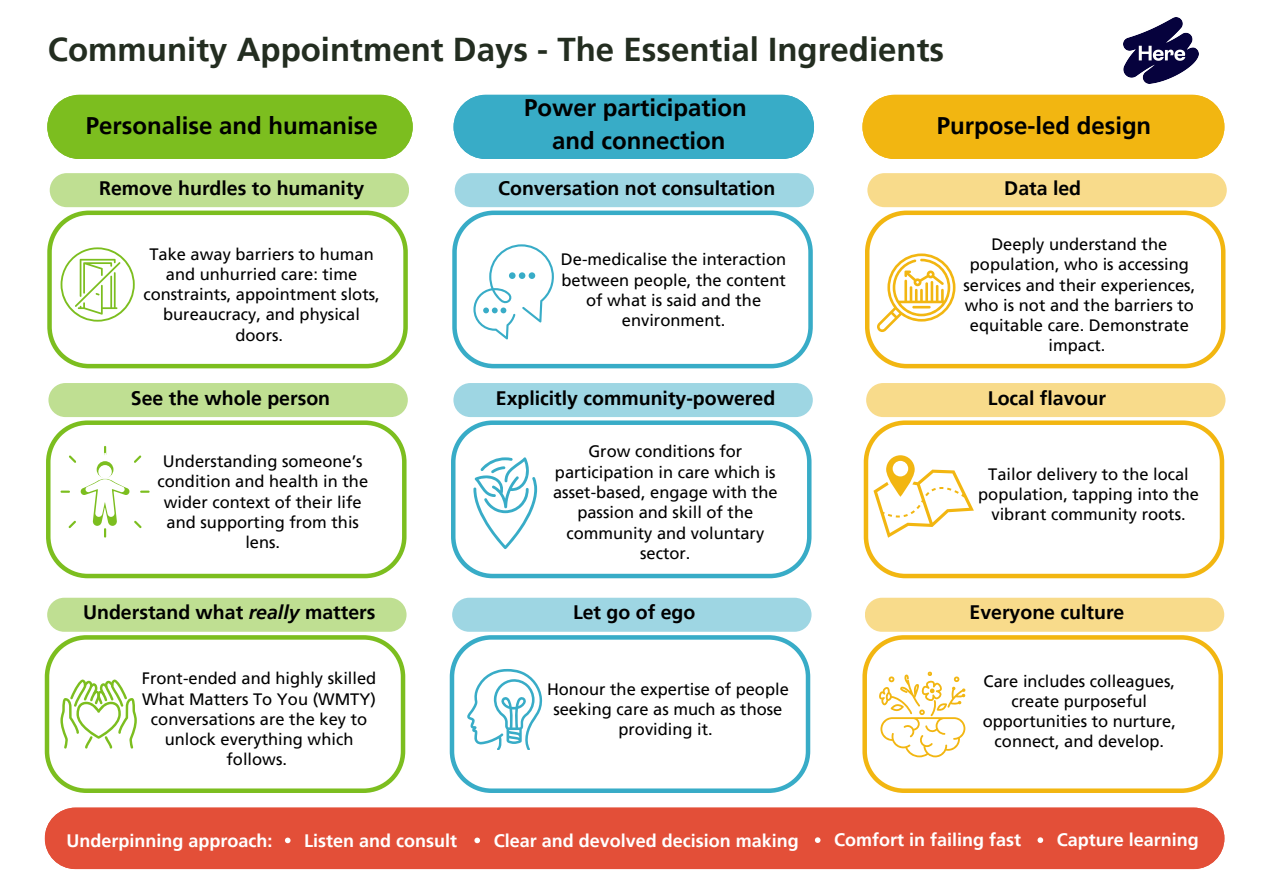
<style>
.page{position:relative;width:1263px;height:894px;background:#fff}
.page>*{position:absolute;margin:0;border:0;box-sizing:border-box;transform-origin:0 0}
.t1{font:700 33px "Frutiger LT Pro";color:#232d20}
.t2{font:700 24px "Frutiger LT Pro";color:#000}
.t3{font:700 19.5px "Frutiger LT Pro";color:#000}
.t4{font:700 18px "Frutiger LT Pro";color:#fff}
.t5{font:16.5px/20.2px "Frutiger LT Pro";color:#000;text-align:center}
.s1{font-style:italic}
</style>
<div class="page">
<div style="left:862px;top:95px;width:362px;height:64px;background:#f2b611"></div>
<div style="left:454px;top:95px;width:360px;height:64px;background:#38acc7"></div>
<div style="left:47px;top:95px;width:366px;height:64px;background:#7cbe1f"></div>
<svg style="left:47px;top:210px;width:361px;height:158px"></svg>
<svg style="left:61px;top:247px;width:74px;height:74px"></svg>
<div style="left:50px;top:173px;width:359px;height:34px;background:#bfdf92;border-radius:17px"></div>
<svg style="left:46px;top:420px;width:361px;height:158px"></svg>
<div style="left:48px;top:383px;width:360px;height:34px;background:#bfdf92;border-radius:17px"></div>
<svg style="left:45px;top:635px;width:360px;height:157px"></svg>
<div style="left:47px;top:597px;width:360px;height:34px;background:#bfdf92;border-radius:17px"></div>
<svg style="left:452px;top:210px;width:361px;height:158px"></svg>
<div style="left:455px;top:173px;width:359px;height:34px;background:#9ed6e3;border-radius:17px"></div>
<svg style="left:451px;top:420px;width:360px;height:158px"></svg>
<div style="left:453px;top:383px;width:360px;height:34px;background:#9ed6e3;border-radius:17px"></div>
<svg style="left:450px;top:635px;width:360px;height:157px"></svg>
<div style="left:452px;top:597px;width:359px;height:34px;background:#9ed6e3;border-radius:17px"></div>
<svg style="left:865px;top:210px;width:360px;height:158px"></svg>
<div style="left:867px;top:173px;width:360px;height:34px;background:#f8db8b;border-radius:17px"></div>
<svg style="left:864px;top:420px;width:360px;height:158px"></svg>
<div style="left:866px;top:383px;width:359px;height:34px;background:#f8db8b;border-radius:17px"></div>
<svg style="left:862px;top:635px;width:361px;height:157px"></svg>
<div style="left:865px;top:597px;width:359px;height:34px;background:#f8db8b;border-radius:17px"></div>
<svg style="left:473px;top:244px;width:81px;height:95px"></svg>
<svg style="left:473px;top:457px;width:64px;height:92px"></svg>
<svg style="left:467px;top:668px;width:75px;height:81px"></svg>
<svg style="left:60px;top:679px;width:77px;height:69px"></svg>
<svg style="left:97px;top:461px;width:16px;height:17px"></svg>
<div style="left:98px;top:465px;width:14px;height:13px;background:#fff;border-radius:50%"></div>
<svg style="left:104px;top:446px;width:2px;height:14px"></svg>
<svg style="left:128px;top:455px;width:13px;height:11px"></svg>
<svg style="left:69px;top:455px;width:13px;height:11px"></svg>
<svg style="left:61px;top:478px;width:88px;height:59px"></svg>
<svg style="left:877px;top:253px;width:78px;height:79px"></svg>
<svg style="left:873px;top:455px;width:100px;height:82px"></svg>
<svg style="left:879px;top:671px;width:86px;height:86px"></svg>
<img style="left:1123px;top:17px;width:76px;height:66px">
<div style="left:45px;top:807px;width:1179px;height:61px;background:#e34f38"></div>
<svg style="left:285px;top:837px;width:6px;height:6px"></svg>
<svg style="left:474px;top:837px;width:6px;height:6px"></svg>
<svg style="left:815px;top:837px;width:5px;height:5px"></svg>
<svg style="left:1037px;top:837px;width:6px;height:5px"></svg>
<p class="t1" style="left:48px;top:29px;width:898px">Community Appointment Days - The Essential Ingredients</p>
<p class="t2" style="left:86px;top:111px;width:293px">Personalise and humanise</p>
<p class="t2" style="left:524px;top:93px;width:224px">Power participation</p>
<p class="t2" style="left:552px;top:126px;width:175px">and connection</p>
<p class="t2" style="left:937px;top:111px;width:216px">Purpose-led design</p>
<p class="t3" style="left:99px;top:176px;width:267px">Remove hurdles to humanity</p>
<p class="t3" style="left:498px;top:176px;width:279px">Conversation not consultation</p>
<p class="t3" style="left:1004px;top:176px;width:78px">Data led</p>
<p class="t5" style="left:143px;top:243px;width:238px">Take away barriers to human and unhurried care: time constraints, appointment slots, bureaucracy, and physical doors.</p>
<p class="t5" style="left:561px;top:249px;width:227px">De-medicalise the interaction between people, the content of what is said and the environment.</p>
<p class="t5" style="left:963px;top:234px;width:233px">Deeply understand the population, who is accessing services and their experiences, who is not and the barriers to equitable care. Demonstrate impact.</p>
<p class="t3" style="left:131px;top:386px;width:201px">See the whole person</p>
<p class="t3" style="left:496px;top:386px;width:281px">Explicitly community-powered</p>
<p class="t3" style="left:988px;top:386px;width:120px">Local flavour</p>
<p class="t5" style="left:157px;top:451px;width:212px">Understanding someone’s condition and health in the wider context of their life and supporting from this lens.</p>
<p class="t5" style="left:553px;top:441px;width:226px">Grow conditions for participation in care which is asset-based, engage with the passion and skill of the community and voluntary sector.</p>
<p class="t5" style="left:978px;top:463px;width:222px">Tailor delivery to the local population, tapping into the vibrant community roots.</p>
<p class="t3" style="left:83px;top:600px;width:294px">Understand what <span class="s1">really</span> matters</p>
<p class="t3" style="left:573px;top:600px;width:124px">Let go of ego</p>
<p class="t3" style="left:969px;top:600px;width:156px">Everyone culture</p>
<p class="t5" style="left:142px;top:668px;width:236px">Front-ended and highly skilled<br>What Matters To You (WMTY) conversations are the key to unlock everything which follows.</p>
<p class="t5" style="left:547px;top:678px;width:243px">Honour the expertise of people seeking care as much as those providing it.</p>
<p class="t5" style="left:983px;top:670px;width:195px">Care includes colleagues, create purposeful opportunities to nurture, connect, and develop.</p>
<p class="t4" style="left:67px;top:829px;width:207px">Underpinning approach:</p>
<p class="t4" style="left:304px;top:829px;width:154px">Listen and consult</p>
<p class="t4" style="left:494px;top:829px;width:306px">Clear and devolved decision making</p>
<p class="t4" style="left:834px;top:828px;width:188px">Comfort in failing fast</p>
<p class="t4" style="left:1057px;top:828px;width:143px">Capture learning</p>
</div>
